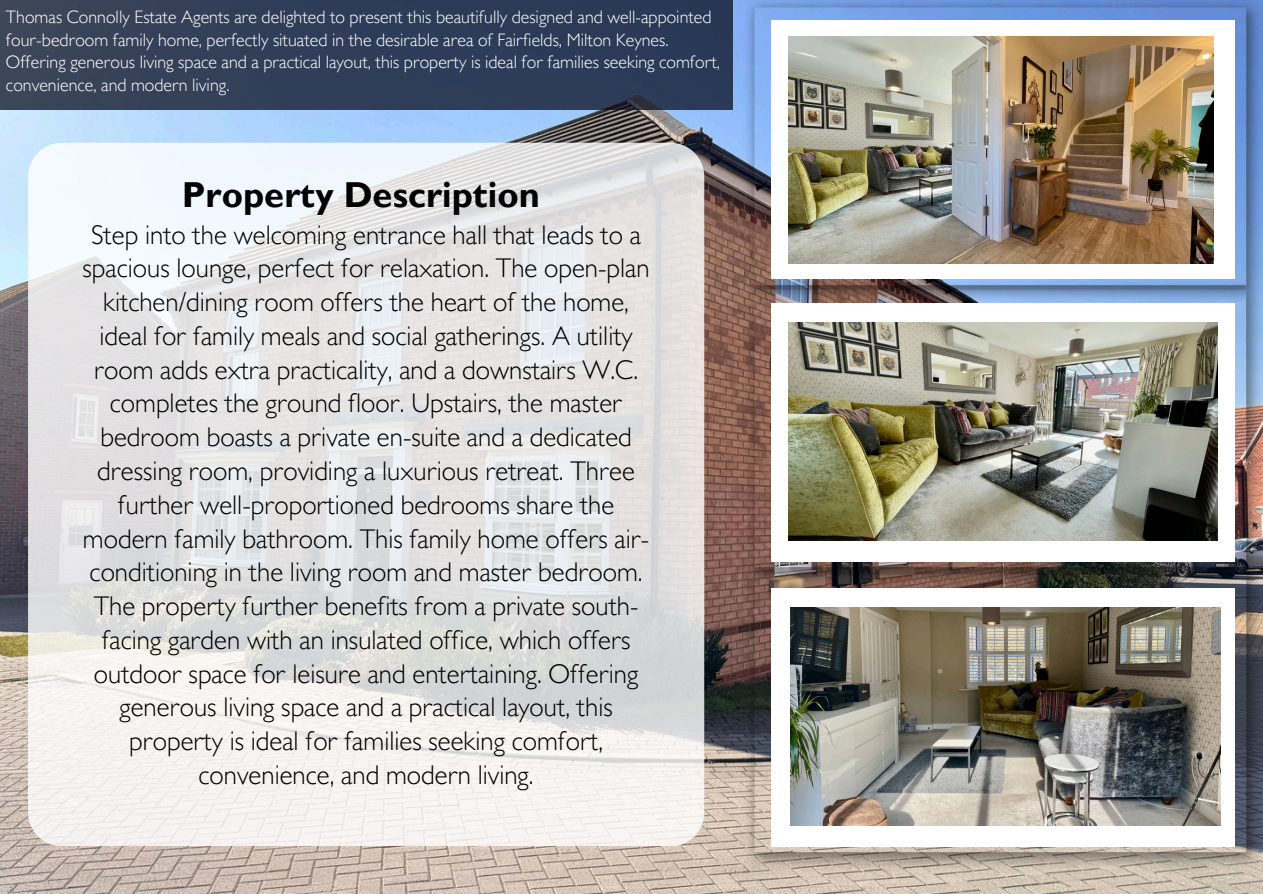
<style>
.page{position:relative;width:1263px;height:894px;background:#fff}
.page>*{position:absolute;margin:0;border:0;box-sizing:border-box;transform-origin:0 0}
.t1{font:700 36px "Gill Sans MT Std";color:#000}
.t2{font:300 27px/33.8px "Gill Sans MT Std";color:#000;text-align:center}
.t3{font:300 18px/22.5px "Gill Sans MT Std";color:#fff}
</style>
<div class="page">
<img style="left:0;top:0;width:1263px;height:893px">
<svg style="left:28px;top:143px;width:676px;height:702px"></svg>
<div style="left:0;top:0;width:732px;height:110px;background:#2f3d58"></div>
<img style="left:743px;top:0;width:520px;height:279px">
<div style="left:771px;top:21px;width:464px;height:258px;background:#fff"></div>
<img style="left:788px;top:36px;width:425px;height:228px">
<img style="left:743px;top:279px;width:520px;height:285px">
<div style="left:771px;top:303px;width:464px;height:258px;background:#fff"></div>
<img style="left:788px;top:322px;width:430px;height:218px">
<img style="left:743px;top:564px;width:520px;height:306px">
<div style="left:771px;top:587px;width:464px;height:259px;background:#fff"></div>
<img style="left:790px;top:607px;width:430px;height:218px">
<h2 class="t3" style="left:6px;top:9px;width:716px">Thomas Connolly Estate Agents are delighted to present this beautifully designed and well-appointed four-bedroom family home, perfectly situated in the desirable area of Fairfields, Milton Keynes.<br>Offering generous living space and a practical layout, this property is ideal for families seeking comfort, convenience, and modern living.</h2>
<p class="t1" style="left:182px;top:182px;width:359px">Property Description</p>
<h1 class="t2" style="left:83px;top:222px;width:569px">Step into the welcoming entrance hall that leads to a spacious lounge, perfect for relaxation. The open-plan kitchen/dining room offers the heart of the home, ideal for family meals and social gatherings. A utility room adds extra practicality, and a downstairs W.C. completes the ground floor. Upstairs, the master bedroom boasts a private en-suite and a dedicated dressing room, providing a luxurious retreat. Three further well-proportioned bedrooms share the modern family bathroom. This family home offers air&shy;conditioning in the living room and master bedroom.<br>The property further benefits from a private south&shy;facing garden with an insulated office, which offers outdoor space for leisure and entertaining. Offering generous living space and a practical layout, this property is ideal for families seeking comfort, convenience, and modern living.</h1>
</div>
